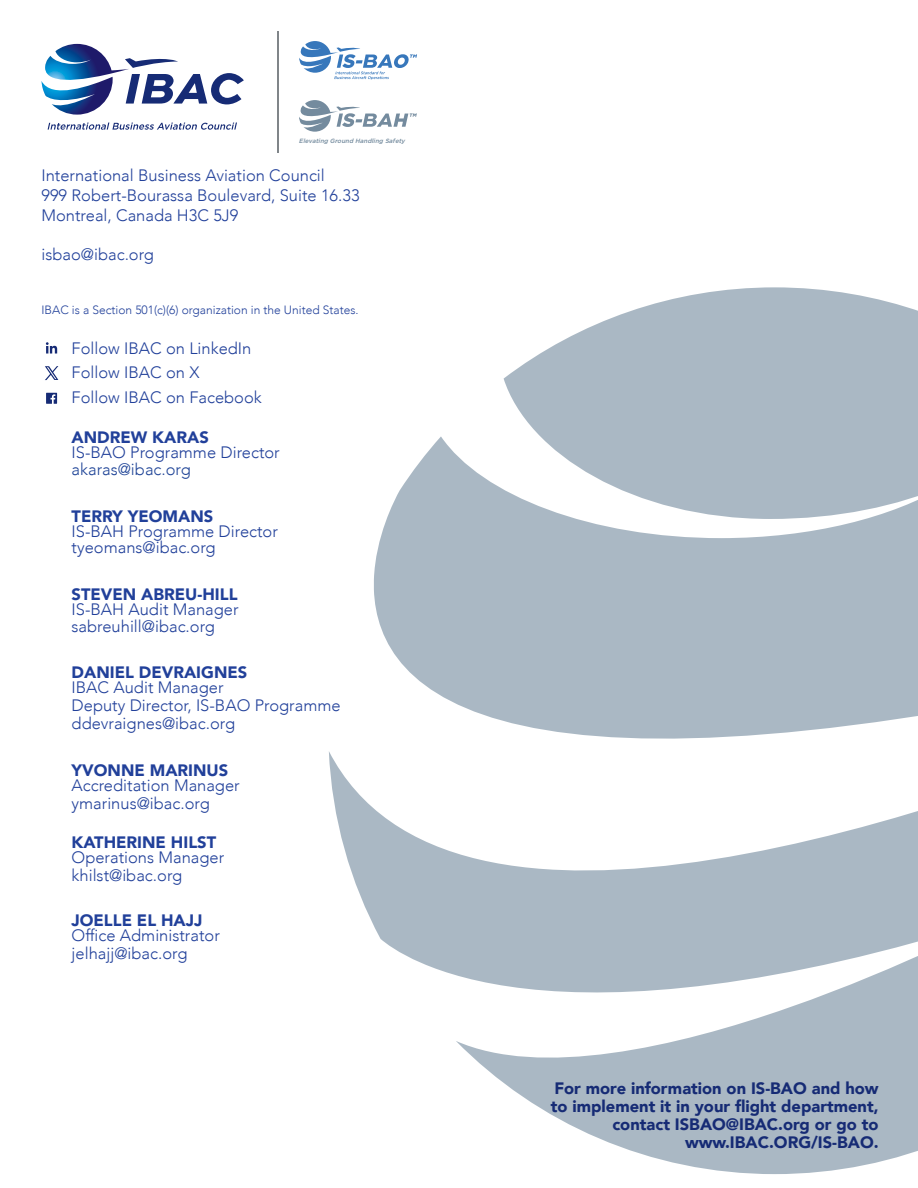
<style>
.page{position:relative;width:918px;height:1188px;background:#fff}
.page>*{position:absolute;margin:0;border:0;box-sizing:border-box;transform-origin:0 0}
.t1{font:300 16.5px/18px "Avenir";color:#21409a}
.t2{font:900 16.5px/18px "Avenir";color:#162b75;text-align:right}
.t3{font:900 16.5px "Avenir";color:#21409a}
.t4{font:300 16.5px "Avenir";color:#1f4497}
.t5{font:300 12px "Avenir";color:#21409a}
.t6{font:italic 500 6.15px "Gotham";color:#748b9e}
</style>
<div class="page">
<svg style="left:46px;top:342px;width:11px;height:12px"></svg>
<svg style="left:46px;top:393px;width:11px;height:11px"></svg>
<svg style="left:374px;top:287px;width:544px;height:412px;fill:#aab8c4"></svg>
<svg style="left:329px;top:699px;width:589px;height:475px"></svg>
<svg style="left:299px;top:41px;width:118px;height:39px"></svg>
<svg style="left:42px;top:44px;width:202px;height:71px"></svg>
<svg style="left:48px;top:123px;width:189px;height:7px"></svg>
<hr style="left:277px;top:31px;width:2px;height:122px;background:#808589">
<svg style="left:299px;top:100px;width:118px;height:32px"></svg>
<svg style="left:45px;top:366px;width:13px;height:14px"></svg>
<p class="t6" style="left:299px;top:137px;width:109px">Elevating Ground Handling Safety</p>
<p class="t1" style="left:42px;top:165px;width:320px;line-height:19.8px">International Business Aviation Council<br>999 Robert-Bourassa Boulevard, Suite 16.33<br>Montreal, Canada H3C 5J9</p>
<p class="t1" style="left:42px;top:246px;width:114px">isbao@ibac.org</p>
<p class="t5" style="left:42px;top:302px;width:319px">IBAC is a Section 501(c)(6) organization in the United States.</p>
<p class="t1" style="left:72px;top:337px;width:181px;line-height:23.4px">Follow IBAC on LinkedIn<br>Follow IBAC on X</p>
<p class="t1" style="left:72px;top:389px;width:192px">Follow IBAC on Facebook</p>
<p class="t3" style="left:72px;top:424px;width:139px">ANDREW KARAS</p>
<p class="t1" style="left:72px;top:444px;width:210px">IS-BAO Programme Director</p>
<p class="t4" style="left:72px;top:459px;width:121px">akaras@ibac.org</p>
<p class="t3" style="left:72px;top:502px;width:143px">TERRY YEOMANS</p>
<p class="t1" style="left:72px;top:523px;width:208px;line-height:16.5px">IS-BAH Programme Director tyeomans@ibac.org</p>
<p class="t3" style="left:72px;top:580px;width:167px">STEVEN ABREU-HILL</p>
<p class="t1" style="left:72px;top:601px;width:168px;line-height:16.5px">IS-BAH Audit Manager sabreuhill@ibac.org</p>
<p class="t3" style="left:72px;top:659px;width:177px">DANIEL DEVRAIGNES</p>
<p class="t1" style="left:72px;top:679px;width:271px">IBAC Audit Manager<br>Deputy Director, IS-BAO Programme ddevraignes@ibac.org</p>
<p class="t3" style="left:72px;top:756px;width:158px">YVONNE MARINUS</p>
<p class="t1" style="left:72px;top:777px;width:170px">Accreditation Manager ymarinus@ibac.org</p>
<p class="t3" style="left:72px;top:828px;width:146px">KATHERINE HILST</p>
<p class="t1" style="left:72px;top:848px;width:154px">Operations Manager khilst@ibac.org</p>
<p class="t3" style="left:72px;top:906px;width:132px">JOELLE EL HAJJ</p>
<p class="t1" style="left:72px;top:926px;width:150px">Office Administrator jelhajj@ibac.org</p>
<p class="t2" style="left:551px;top:1079px;width:329px">For more information on IS-BAO and how to implement it in your flight department, contact ISBAO@IBAC.org or go to www.IBAC.ORG/IS-BAO.</p>
</div>
